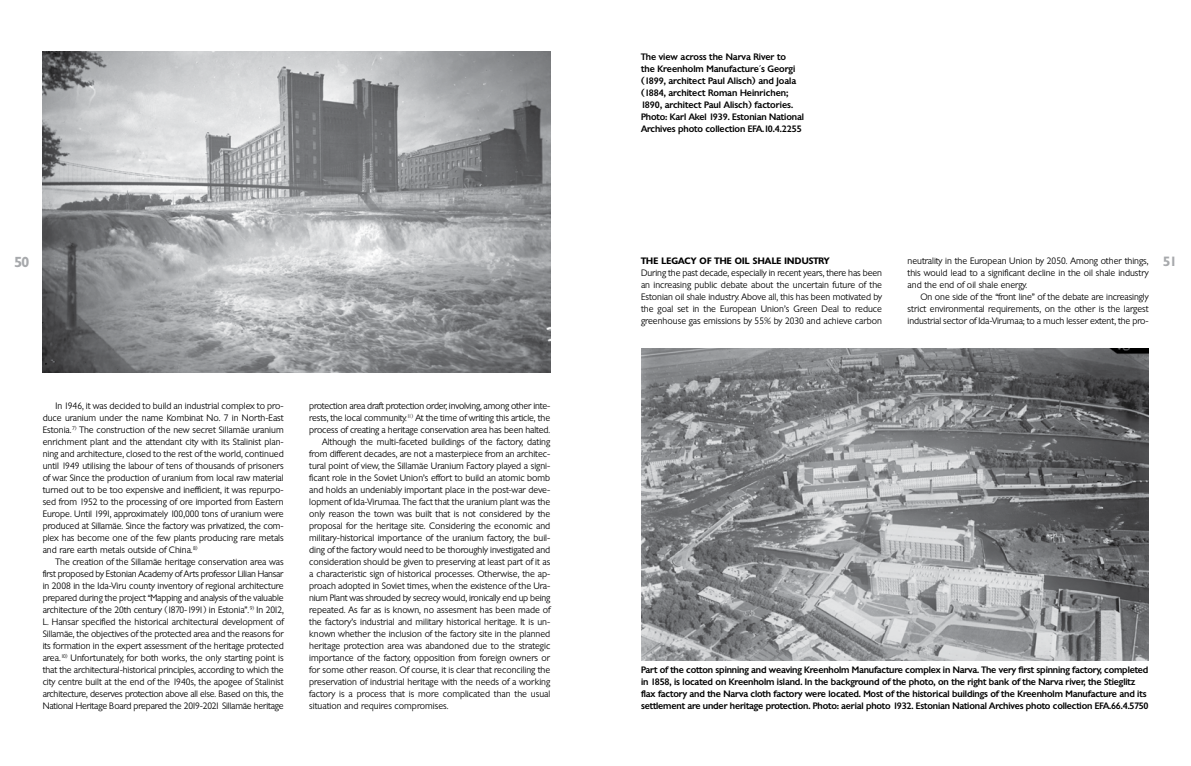
<style>
.page{position:relative;width:1191px;height:766px;background:#fff}
.page>*{position:absolute;margin:0;border:0;box-sizing:border-box;transform-origin:0 0}
.t1{font:600 14px "Chantilly";color:#a7a9ac}
.t2{font:600 13px "Chantilly";color:#a7a9ac}
.t3{font:300 9px/12px "Chantilly";color:#000;text-align:justify}
.t4{font:500 9px/12px "Chantilly";letter-spacing:-.01em;color:#000}
.t5{font:300 9px "Chantilly";letter-spacing:-.02em;color:#000}
.t6{font:600 9px "Chantilly";letter-spacing:.025em;color:#000}
</style>
<div class="page">
<img style="left:43px;top:51px;width:507px;height:321px">
<img style="left:641px;top:348px;width:507px;height:312px">
<h1 class="t1" style="left:14px;top:252px;width:16px">50</h1>
<p class="t3" style="left:43px;top:399px;width:242px;text-indent:13px">In 1946, it was decided to build an industrial complex to pro&shy;duce uranium under the name Kombinat No. 7 in North-East Estonia.<sup>7)</sup> The construction of the new secret Sillamäe uranium enrichment plant and the attendant city with its Stalinist plan&shy;ning and architecture, closed to the rest of the world, continued until 1949 utilising the labour of tens of thousands of prisoners of war. Since the production of uranium from local raw material turned out to be too expensive and inefficient, it was repurpo&shy;sed from 1952 to the processing of ore imported from Eastern Europe. Until 1991, approximately 100,000 tons of uranium were produced at Sillamäe. Since the factory was privatized, the com&shy;plex has become one of the few plants producing rare metals and rare earth metals outside of China.<sup>8)</sup></p>
<p class="t3" style="left:43px;top:555px;width:242px;text-indent:13px">The creation of the Sillamäe heritage conservation area was first proposed by Estonian Academy of Arts professor Lilian Hansar in 2008 in the Ida-Viru county inventory of regional architecture prepared during the project “Mapping and analysis of the valuable architecture of the 20th century (1870-1991) in Estonia”.<sup>9)</sup> In 2012, L. Hansar specified the historical architectural development of Sillamäe, the objectives of the protected area and the reasons for its formation in the expert assessment of the heritage protected area.<sup>10)</sup> Unfortunately, for both works, the only starting point is that the architectural-historical principles, according to which the city centre built at the end of the 1940s, the apogee of Stalinist architecture, deserves protection above all else. Based on this, the National Heritage Board prepared the 2019-2021 Sillamäe heritage</p>
<p class="t5" style="left:309px;top:399px;width:242px">protection area draft protection order, involving, among other inte-</p>
<p class="t3" style="left:309px;top:411px;width:242px">rests, the local community.<sup>11)</sup> At the time of writing this article, the</p>
<p class="t3" style="left:309px;top:423px;width:242px">process of creating a heritage conservation area has been halted.</p>
<p class="t3" style="left:322px;top:435px;width:230px">Although the multi-faceted buildings of the factory, dating</p>
<p class="t3" style="left:309px;top:447px;width:242px">from different decades, are not a masterpiece from an architec-</p>
<p class="t3" style="left:309px;top:459px;width:242px">tural point of view, the Sillamäe Uranium Factory played a signi-</p>
<p class="t3" style="left:309px;top:471px;width:242px">ficant role in the Soviet Union’s effort to build an atomic bomb</p>
<p class="t3" style="left:309px;top:483px;width:242px">and holds an undeniably important place in the post-war deve-</p>
<p class="t3" style="left:309px;top:495px;width:242px">lopment of Ida-Virumaa. The fact that the uranium plant was the</p>
<p class="t3" style="left:309px;top:507px;width:242px">only reason the town was built that is not considered by the</p>
<p class="t3" style="left:309px;top:519px;width:242px">proposal for the heritage site. Considering the economic and</p>
<p class="t3" style="left:309px;top:531px;width:242px">military-historical importance of the uranium factory, the buil-</p>
<p class="t3" style="left:309px;top:543px;width:242px">ding of the factory would need to be thoroughly investigated and</p>
<p class="t3" style="left:309px;top:555px;width:242px">consideration should be given to preserving at least part of it as</p>
<p class="t3" style="left:309px;top:567px;width:242px">a characteristic sign of historical processes. Otherwise, the ap-</p>
<p class="t3" style="left:309px;top:579px;width:242px">proach adopted in Soviet times, when the existence of the Ura-</p>
<p class="t5" style="left:309px;top:591px;width:242px">nium Plant was shrouded by secrecy would, ironically end up being</p>
<p class="t3" style="left:309px;top:603px;width:242px">repeated. As far as is known, no assesment has been made of</p>
<p class="t3" style="left:309px;top:615px;width:242px">the factory’s industrial and military historical heritage. It is un-</p>
<p class="t3" style="left:309px;top:627px;width:242px">known whether the inclusion of the factory site in the planned</p>
<p class="t3" style="left:309px;top:639px;width:242px">heritage protection area was abandoned due to the strategic</p>
<p class="t3" style="left:309px;top:651px;width:242px">importance of the factory, opposition from foreign owners or</p>
<p class="t3" style="left:309px;top:663px;width:242px">for some other reason. Of course, it is clear that reconciling the</p>
<p class="t3" style="left:309px;top:675px;width:242px">preservation of industrial heritage with the needs of a working</p>
<p class="t3" style="left:309px;top:687px;width:242px">factory is a process that is more complicated than the usual</p>
<p class="t3" style="left:309px;top:699px;width:141px">situation and requires compromises.</p>
<p class="t4" style="left:641px;top:51px;width:164px">The view across the Narva River to<br>the Kreenholm Manufacture´s Georgi (1899, architect Paul Alisch) and Joala (1884, architect Roman Heinrichen; 1890, architect Paul Alisch) factories.<br>Photo: Karl Akel 1939. Estonian National Archives photo collection EFA.10.4.2255</p>
<p class="t6" style="left:641px;top:255px;width:190px">THE LEGACY OF THE OIL SHALE INDUSTRY</p>
<h2 class="t2" style="left:1163px;top:252px;width:15px">51</h2>
<p class="t3" style="left:641px;top:267px;width:242px">During the past decade, especially in recent years, there has been an increasing public debate about the uncertain future of the Estonian oil shale industry. Above all, this has been motivated by the goal set in the European Union’s Green Deal to reduce greenhouse gas emissions by 55% by 2030 and achieve carbon</p>
<p class="t3" style="left:907px;top:255px;width:242px">neutrality in the European Union by 2050. Among other things, this would lead to a significant decline in the oil shale industry and the end of oil shale energy.</p>
<p class="t3" style="left:907px;top:291px;width:242px;text-indent:13px">On one side of the “front line” of the debate are increasingly strict environmental requirements, on the other is the largest industrial sector of Ida-Virumaa; to a much lesser extent, the pro-</p>
<p class="t4" style="left:641px;top:663px;width:509px">Part of the cotton spinning and weaving Kreenholm Manufacture complex in Narva. The very first spinning factory, completed in 1858, is located on Kreenholm island. In the background of the photo, on the right bank of the Narva river, the Stieglitz flax factory and the Narva cloth factory were located. Most of the historical buildings of the Kreenholm Manufacture and its settlement are under heritage protection. Photo: aerial photo 1932. Estonian National Archives photo collection EFA.66.4.5750</p>
</div>
